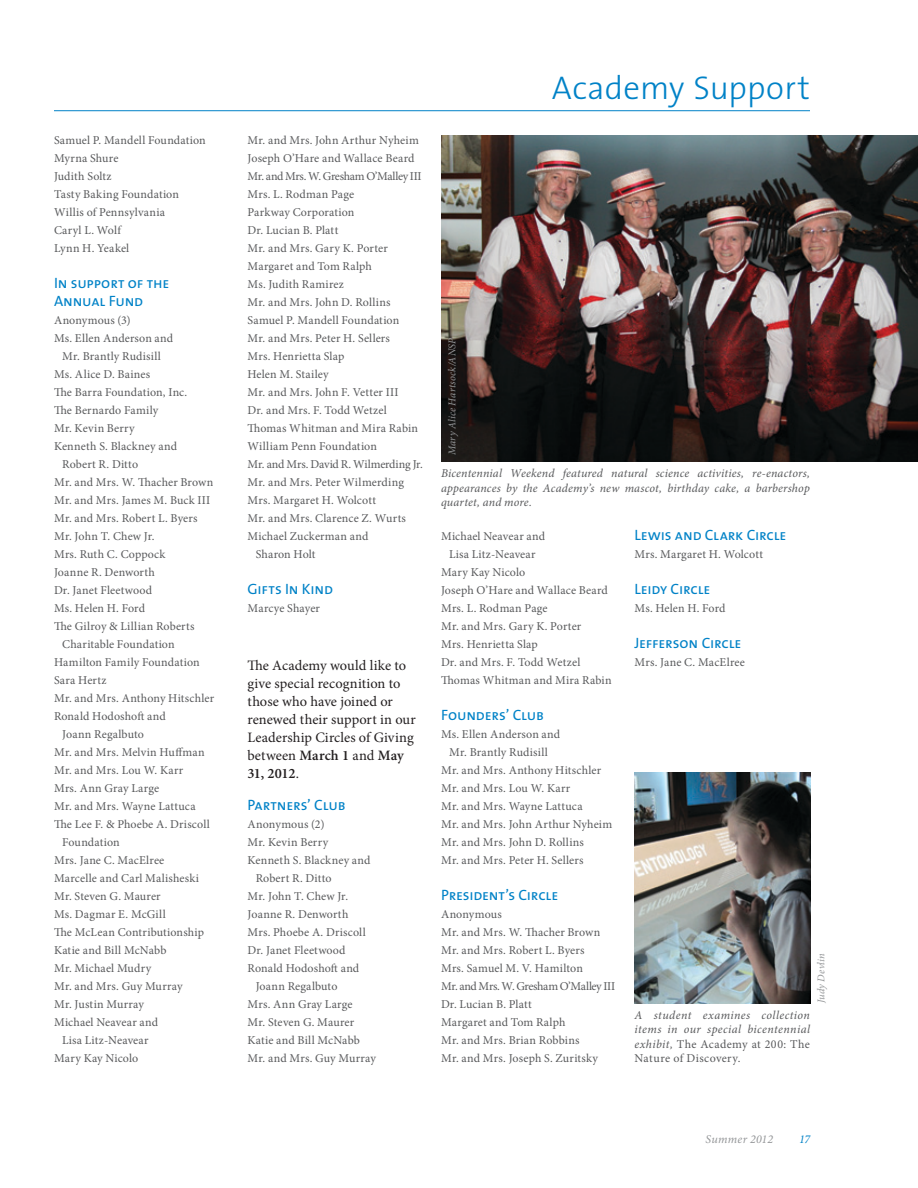
<style>
.page{position:relative;width:918px;height:1188px;background:#fff}
.page>*{position:absolute;margin:0;border:0;box-sizing:border-box;transform-origin:0 0}
.t1{font:300 33px "The Sans";letter-spacing:.005em;color:#0082c7}
.t2{font:15px/18px "The Sans Caps";letter-spacing:-.015em;color:#0082c7}
.t3{font:14.4px/18px "Minion Pro";color:#231f20}
.t4{font:12px/18px "Minion Pro";letter-spacing:.015em;color:#58595b}
.t5{font:italic 12px/14.4px "Minion Pro";letter-spacing:.015em;color:#58595b;text-align:justify}
.t6{font:12px "Minion Pro";letter-spacing:-.025em;color:#58595b}
.t7{font:italic 12px "Minion Pro";letter-spacing:.01em;color:#949698}
.t8{font:italic 12px "Minion Pro";color:#0082c7}
.t9{font:italic 10.5px "Minion Pro";color:#949698}
.s1{font-weight:600}
.s2{font-style:normal}
</style>
<div class="page">
<hr style="left:54px;top:110px;width:756px;height:1px;background:#0082c7">
<img style="left:441px;top:135px;width:477px;height:327px">
<img style="left:634px;top:772px;width:176px;height:231px">
<p class="t4" style="left:54px;top:131px;width:153px">Samuel P. Mandell Foundation<br>Myrna Shure<br>Judith Soltz<br>Tasty Baking Foundation<br>Willis of Pennsylvania<br>Caryl L. Wolf<br>Lynn H. Yeakel</p>
<p class="t2" style="left:54px;top:273px;width:117px">In support of the<br>Annual Fund</p>
<p class="t4" style="left:54px;top:311px;width:78px">Anonymous (3)</p>
<p class="t4" style="left:54px;top:329px;width:121px">Ms. Ellen Anderson and</p>
<p class="t4" style="left:62px;top:347px;width:100px">Mr. Brantly Rudisill</p>
<p class="t4" style="left:54px;top:365px;width:98px">Ms. Alice D. Baines</p>
<p class="t4" style="left:54px;top:383px;width:135px">The Barra Foundation, Inc.</p>
<p class="t4" style="left:54px;top:401px;width:106px">The Bernardo Family</p>
<p class="t4" style="left:54px;top:419px;width:82px">Mr. Kevin Berry</p>
<p class="t4" style="left:54px;top:437px;width:125px">Kenneth S. Blackney and</p>
<p class="t4" style="left:62px;top:455px;width:77px">Robert R. Ditto</p>
<p class="t4" style="left:54px;top:473px;width:161px">Mr. and Mrs. W. Thacher Brown</p>
<p class="t4" style="left:54px;top:491px;width:158px">Mr. and Mrs. James M. Buck III</p>
<p class="t4" style="left:54px;top:509px;width:145px">Mr. and Mrs. Robert L. Byers</p>
<p class="t4" style="left:54px;top:527px;width:102px">Mr. John T. Chew Jr.</p>
<p class="t4" style="left:54px;top:545px;width:113px">Mrs. Ruth C. Coppock</p>
<p class="t4" style="left:54px;top:563px;width:102px">Joanne R. Denworth</p>
<p class="t4" style="left:54px;top:581px;width:100px">Dr. Janet Fleetwood</p>
<p class="t4" style="left:54px;top:599px;width:93px">Ms. Helen H. Ford</p>
<p class="t4" style="left:54px;top:617px;width:142px">The Gilroy &amp; Lillian Roberts</p>
<p class="t4" style="left:62px;top:635px;width:114px">Charitable Foundation</p>
<p class="t4" style="left:54px;top:653px;width:147px">Hamilton Family Foundation</p>
<p class="t4" style="left:54px;top:671px;width:54px">Sara Hertz</p>
<p class="t4" style="left:54px;top:689px;width:162px">Mr. and Mrs. Anthony Hitschler</p>
<p class="t4" style="left:54px;top:707px;width:113px">Ronald Hodoshoft and</p>
<p class="t4" style="left:62px;top:725px;width:83px">Joann Regalbuto</p>
<p class="t4" style="left:54px;top:743px;width:152px">Mr. and Mrs. Melvin Huffman</p>
<p class="t4" style="left:54px;top:761px;width:131px">Mr. and Mrs. Lou W. Karr</p>
<p class="t4" style="left:54px;top:779px;width:107px">Mrs. Ann Gray Large</p>
<p class="t4" style="left:54px;top:797px;width:143px">Mr. and Mrs. Wayne Lattuca</p>
<p class="t4" style="left:54px;top:815px;width:157px">The Lee F. &amp; Phoebe A. Driscoll</p>
<p class="t4" style="left:62px;top:833px;width:59px">Foundation</p>
<p class="t4" style="left:54px;top:851px;width:112px">Mrs. Jane C. MacElree</p>
<p class="t4" style="left:54px;top:869px;width:147px">Marcelle and Carl Malisheski</p>
<p class="t4" style="left:54px;top:887px;width:108px">Mr. Steven G. Maurer</p>
<p class="t4" style="left:54px;top:905px;width:113px">Ms. Dagmar E. McGill</p>
<p class="t4" style="left:54px;top:923px;width:152px">The McLean Contributionship</p>
<p class="t4" style="left:54px;top:941px;width:114px">Katie and Bill McNabb</p>
<p class="t4" style="left:54px;top:959px;width:99px">Mr. Michael Mudry</p>
<p class="t4" style="left:54px;top:977px;width:130px">Mr. and Mrs. Guy Murray</p>
<p class="t4" style="left:54px;top:995px;width:92px">Mr. Justin Murray</p>
<p class="t4" style="left:54px;top:1013px;width:106px">Michael Neavear and</p>
<p class="t4" style="left:62px;top:1031px;width:88px">Lisa Litz-Neavear</p>
<p class="t4" style="left:54px;top:1049px;width:86px">Mary Kay Nicolo</p>
<p class="t4" style="left:248px;top:131px;width:173px">Mr. and Mrs. John Arthur Nyheim</p>
<p class="t4" style="left:248px;top:149px;width:168px">Joseph O’Hare and Wallace Beard</p>
<p class="t6" style="left:248px;top:168px;width:176px">Mr. and Mrs. W. Gresham O’Malley III</p>
<p class="t4" style="left:248px;top:185px;width:108px">Mrs. L. Rodman Page</p>
<p class="t4" style="left:248px;top:203px;width:109px">Parkway Corporation</p>
<p class="t4" style="left:248px;top:221px;width:92px">Dr. Lucian B. Platt</p>
<p class="t4" style="left:248px;top:239px;width:142px">Mr. and Mrs. Gary K. Porter</p>
<p class="t4" style="left:248px;top:257px;width:126px">Margaret and Tom Ralph</p>
<p class="t4" style="left:248px;top:275px;width:98px">Ms. Judith Ramirez</p>
<p class="t4" style="left:248px;top:293px;width:145px">Mr. and Mrs. John D. Rollins</p>
<p class="t4" style="left:248px;top:311px;width:153px">Samuel P. Mandell Foundation</p>
<p class="t4" style="left:248px;top:329px;width:144px">Mr. and Mrs. Peter H. Sellers</p>
<p class="t4" style="left:248px;top:347px;width:98px">Mrs. Henrietta Slap</p>
<p class="t4" style="left:248px;top:365px;width:83px">Helen M. Stailey</p>
<p class="t4" style="left:248px;top:383px;width:153px">Mr. and Mrs. John F. Vetter III</p>
<p class="t4" style="left:248px;top:401px;width:141px">Dr. and Mrs. F. Todd Wetzel</p>
<p class="t4" style="left:248px;top:419px;width:172px">Thomas Whitman and Mira Rabin</p>
<p class="t4" style="left:248px;top:437px;width:131px">William Penn Foundation</p>
<p class="t4" style="left:248px;top:455px;width:177px">Mr. and Mrs. David R. Wilmerding Jr.</p>
<p class="t4" style="left:248px;top:473px;width:158px">Mr. and Mrs. Peter Wilmerding</p>
<p class="t4" style="left:248px;top:491px;width:130px">Mrs. Margaret H. Wolcott</p>
<p class="t4" style="left:248px;top:509px;width:160px">Mr. and Mrs. Clarence Z. Wurts</p>
<p class="t4" style="left:248px;top:527px;width:123px">Michael Zuckerman and</p>
<p class="t4" style="left:256px;top:545px;width:61px">Sharon Holt</p>
<p class="t2" style="left:248px;top:579px;width:87px">Gifts In Kind</p>
<p class="t4" style="left:248px;top:599px;width:74px">Marcye Shayer</p>
<p class="t3" style="left:248px;top:656px;width:170px">The Academy would like to give special recognition to those who have joined or renewed their support in our<br>Leadership Circles of Giving between <span class="s1">March 1</span> and <span class="s1">May<br>31, 2012</span>.</p>
<p class="t2" style="left:248px;top:795px;width:100px">Partners’ Club</p>
<p class="t4" style="left:248px;top:815px;width:79px">Anonymous (2)</p>
<p class="t4" style="left:248px;top:833px;width:82px">Mr. Kevin Berry</p>
<p class="t4" style="left:248px;top:851px;width:125px">Kenneth S. Blackney and</p>
<p class="t4" style="left:256px;top:869px;width:77px">Robert R. Ditto</p>
<p class="t4" style="left:248px;top:887px;width:102px">Mr. John T. Chew Jr.</p>
<p class="t4" style="left:248px;top:905px;width:102px">Joanne R. Denworth</p>
<p class="t4" style="left:248px;top:923px;width:120px">Mrs. Phoebe A. Driscoll</p>
<p class="t4" style="left:248px;top:941px;width:100px">Dr. Janet Fleetwood</p>
<p class="t4" style="left:248px;top:959px;width:113px">Ronald Hodoshoft and</p>
<p class="t4" style="left:256px;top:977px;width:83px">Joann Regalbuto</p>
<p class="t4" style="left:248px;top:995px;width:107px">Mrs. Ann Gray Large</p>
<p class="t4" style="left:248px;top:1013px;width:108px">Mr. Steven G. Maurer</p>
<p class="t4" style="left:248px;top:1031px;width:114px">Katie and Bill McNabb</p>
<p class="t4" style="left:248px;top:1049px;width:130px">Mr. and Mrs. Guy Murray</p>
<p class="t9" style="left:445px;top:455px;width:119px;rotate:-90deg">Mary Alice Hartsock/ANSP</p>
<h1 class="t1" style="left:552px;top:61px;width:260px">Academy Support</h1>
<p class="t5" style="left:441px;top:466px;width:370px">Bicentennial Weekend featured natural science activities, re-enactors, appearances by the Academy’s new mascot, birthday cake, a barbershop quartet, and more.</p>
<p class="t4" style="left:441px;top:527px;width:106px">Michael Neavear and</p>
<p class="t4" style="left:449px;top:545px;width:88px">Lisa Litz-Neavear</p>
<p class="t4" style="left:441px;top:563px;width:86px">Mary Kay Nicolo</p>
<p class="t4" style="left:441px;top:581px;width:168px">Joseph O’Hare and Wallace Beard</p>
<p class="t4" style="left:441px;top:599px;width:108px">Mrs. L. Rodman Page</p>
<p class="t4" style="left:441px;top:617px;width:142px">Mr. and Mrs. Gary K. Porter</p>
<p class="t4" style="left:441px;top:635px;width:98px">Mrs. Henrietta Slap</p>
<p class="t4" style="left:441px;top:653px;width:141px">Dr. and Mrs. F. Todd Wetzel</p>
<p class="t4" style="left:441px;top:671px;width:172px">Thomas Whitman and Mira Rabin</p>
<p class="t2" style="left:441px;top:705px;width:105px">Founders’ Club</p>
<p class="t4" style="left:441px;top:725px;width:121px">Ms. Ellen Anderson and</p>
<p class="t4" style="left:449px;top:743px;width:100px">Mr. Brantly Rudisill</p>
<p class="t4" style="left:441px;top:761px;width:162px">Mr. and Mrs. Anthony Hitschler</p>
<p class="t4" style="left:441px;top:779px;width:131px">Mr. and Mrs. Lou W. Karr</p>
<p class="t4" style="left:441px;top:797px;width:143px">Mr. and Mrs. Wayne Lattuca</p>
<p class="t4" style="left:441px;top:815px;width:173px">Mr. and Mrs. John Arthur Nyheim</p>
<p class="t4" style="left:441px;top:833px;width:145px">Mr. and Mrs. John D. Rollins</p>
<p class="t4" style="left:441px;top:851px;width:144px">Mr. and Mrs. Peter H. Sellers</p>
<p class="t2" style="left:441px;top:885px;width:119px">President’s Circle</p>
<p class="t4" style="left:441px;top:905px;width:176px">Anonymous<br>Mr. and Mrs. W. Thacher Brown<br>Mr. and Mrs. Robert L. Byers<br>Mrs. Samuel M. V. Hamilton<br>Mr. and Mrs. W. Gresham O’Malley III<br>Dr. Lucian B. Platt<br>Margaret and Tom Ralph<br>Mr. and Mrs. Brian Robbins<br>Mr. and Mrs. Joseph S. Zuritsky</p>
<p class="t2" style="left:634px;top:525px;width:153px">Lewis and Clark Circle</p>
<p class="t4" style="left:634px;top:545px;width:130px">Mrs. Margaret H. Wolcott</p>
<p class="t2" style="left:634px;top:579px;width:77px">Leidy Circle</p>
<p class="t4" style="left:634px;top:599px;width:93px">Ms. Helen H. Ford</p>
<p class="t2" style="left:634px;top:633px;width:108px">Jefferson Circle</p>
<p class="t4" style="left:634px;top:653px;width:112px">Mrs. Jane C. MacElree</p>
<p class="t9" style="left:814px;top:1003px;width:51px;rotate:-90deg">Judy Devlin</p>
<p class="t5" style="left:634px;top:1008px;width:177px">A student examines collection items in our special bicentennial exhibit, <span class="s2">The Academy at 200: The Nature of Discovery.</span></p>
<p class="t7" style="left:706px;top:1131px;width:69px">Summer 2012</p>
<p class="t8" style="left:799px;top:1131px;width:13px">17</p>
</div>
